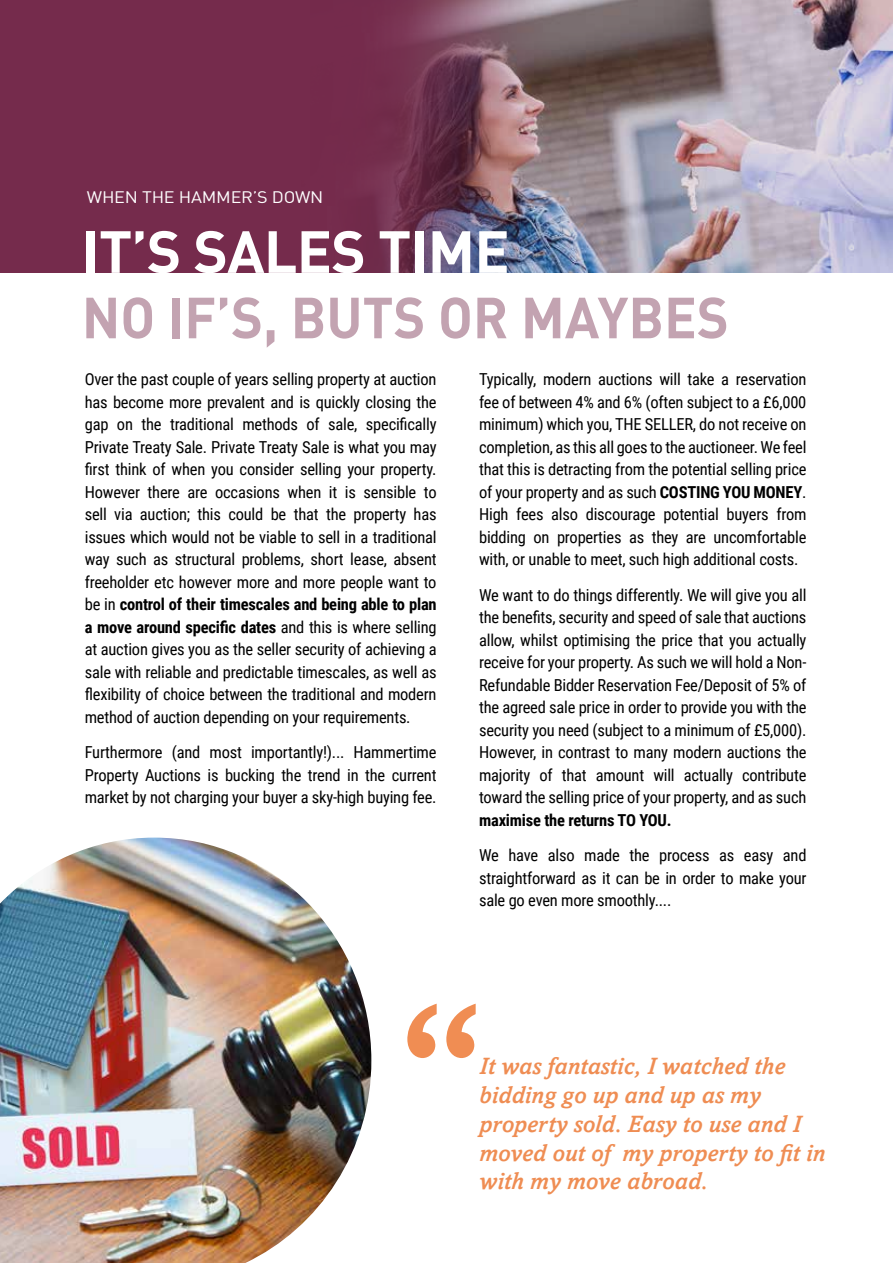
<style>
.page{position:relative;width:893px;height:1263px;background:#fff}
.page>*{position:absolute;margin:0;border:0;box-sizing:border-box;transform-origin:0 0}
.t1{font:700 58.5px "DIN";letter-spacing:-.015em;color:#fff}
.t2{font:700 57px "DIN";color:#b993a4;scale:.95 1}
.t3{font:italic 500 24px/28.8px "Amasis";color:#ef8d53}
.t4{font:16.5px/22.5px "Roboto Condensed";letter-spacing:-.015em;color:#000;text-align:justify}
.t5{font:700 16.5px "Roboto Condensed";letter-spacing:-.015em;color:#000}
.t6{font:16.5px "DIN";letter-spacing:-.015em;color:#fff;scale:1.09 1}
.s1{font-weight:700}
</style>
<div class="page">
<div style="left:0;top:0;width:893px;height:273px;background:#752b4c"></div>
<img style="left:0;top:837px;width:371px;height:426px">
<svg style="left:407px;top:1004px;width:69px;height:54px"></svg>
<img style="left:381px;top:0;width:512px;height:273px">
<p class="t6" style="left:87px;top:187px;width:218px">WHEN THE HAMMER’S DOWN</p>
<h1 class="t1" style="left:82px;top:213px;width:429px">IT’S SALES TIME</h1>
<h2 class="t2" style="left:82px;top:280px;width:682px">NO IF’S, BUTS OR MAYBES</h2>
<p class="t4" style="left:85px;top:367px;width:353px">Over the past couple of years selling property at auction has become more prevalent and is quickly closing the gap on the traditional methods of sale, specifically Private Treaty Sale. Private Treaty Sale is what you may first think of when you consider selling your property.<br>However there are occasions when it is sensible to sell via auction; this could be that the property has issues which would not be viable to sell in a traditional way such as structural problems, short lease, absent freeholder etc however more and more people want to be in <span class="s1">control of their timescales and being able to plan a move around specific dates</span> and this is where selling at auction gives you as the seller security of achieving a sale with reliable and predictable timescales, as well as flexibility of choice between the traditional and modern method of auction depending on your requirements.</p>
<p class="t4" style="left:85px;top:740px;width:353px">Furthermore (and most importantly!)... Hammertime Property Auctions is bucking the trend in the current market by not charging your buyer a sky-high buying fee.</p>
<p class="t4" style="left:479px;top:368px;width:329px">Typically, modern auctions will take a reservation fee of between 4% and 6% (often subject to a £6,000 minimum) which you, THE SELLER, do not receive on completion, as this all goes to the auctioneer. We feel that this is detracting from the potential selling price of your property and as such <span class="s1">COSTING YOU MONEY</span>.<br>High fees also discourage potential buyers from bidding on properties as they are uncomfortable with, or unable to meet, such high additional costs.</p>
<p class="t4" style="left:479px;top:583px;width:329px">We want to do things differently. We will give you all the benefits, security and speed of sale that auctions allow, whilst optimising the price that you actually receive for your property. As such we will hold a Non-Refundable Bidder Reservation Fee/Deposit of 5% of the agreed sale price in order to provide you with the security you need (subject to a minimum of £5,000).<br>However, in contrast to many modern auctions the majority of that amount will actually contribute toward the selling price of your property, and as such</p>
<p class="t5" style="left:479px;top:808px;width:194px">maximise the returns TO YOU.</p>
<p class="t4" style="left:479px;top:843px;width:329px">We have also made the process as easy and straightforward as it can be in order to make your sale go even more smoothly....</p>
<h3 class="t3" style="left:479px;top:1052px;width:348px">It was fantastic, I watched the bidding go up and up as my property sold. Easy to use and I moved out of my property to fit in with my move abroad.</h3>
</div>
